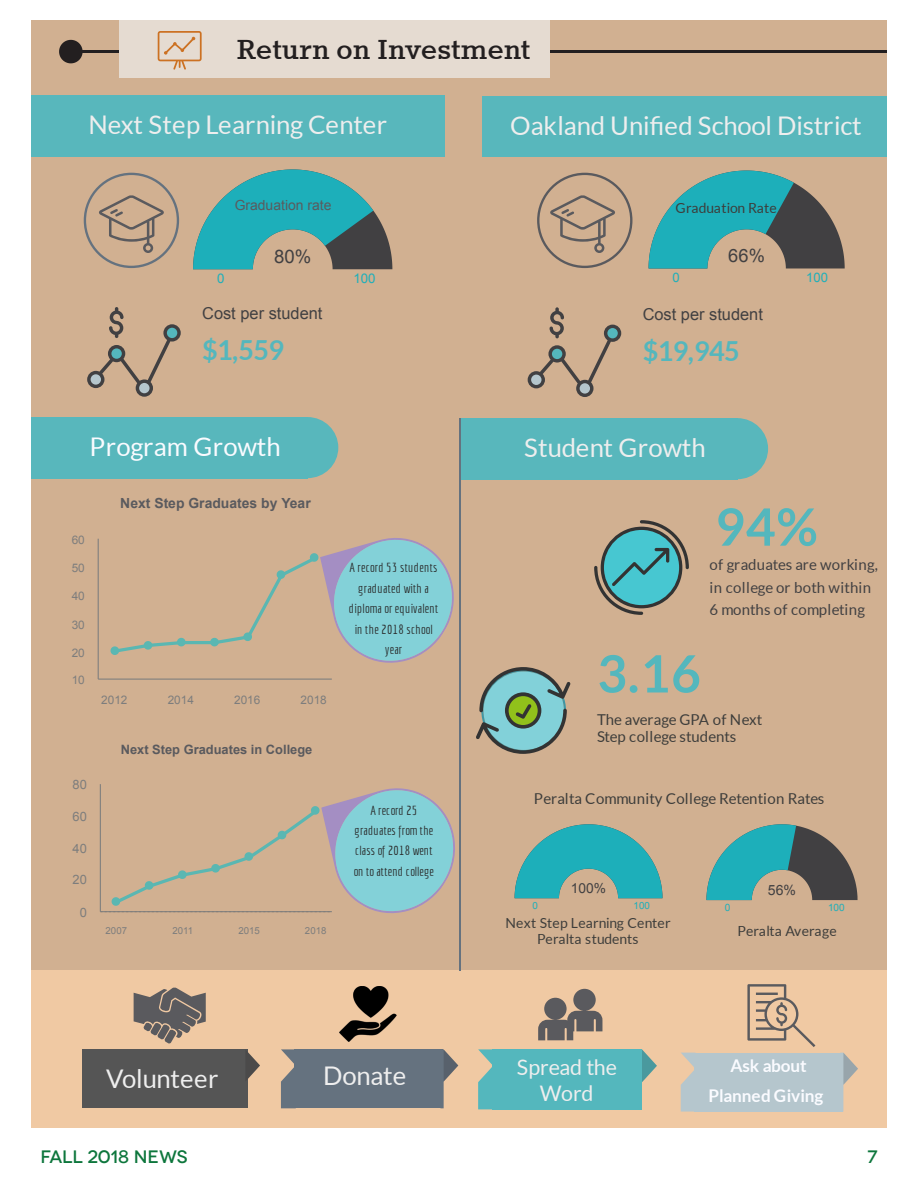
<style>
.page{position:relative;width:918px;height:1188px;background:#fff}
.page>*{position:absolute;margin:0;border:0;box-sizing:border-box;transform-origin:0 0}
.t1{font:700 51.45px "Lato";color:#54b7bd}
.t2{font:700 32.1px "Rokkitt";letter-spacing:.005em;color:#231f20}
.t3{font:700 27px "Lato";letter-spacing:-.025em;color:#54b7bd}
.t4{font:25.65px "Lato";letter-spacing:-.005em;color:#eee}
.t5{font:25.65px "Lato";color:#fafbff}
.t6{font:21.45px/25.7px "Lato";letter-spacing:-.005em;color:#eee;text-align:center}
.t7{font:18.6px "Arial";color:#414042}
.t8{font:18.3px "Arial";color:#414042}
.t9{font:500 18px "Novecentowide";color:#0d763c}
.t10{font:700 17.1px/30px "Lato";letter-spacing:-.005em;color:#fafbff;text-align:center}
.t11{font:16.35px "Arial";color:#414042}
.t12{font:15px/17.1px "Lato";letter-spacing:-.005em;color:#3d3d3b}
.t13{font:15px/22.5px "Lato";letter-spacing:.015em;color:#414042}
.t14{font:14.1px "Arial";color:#414042}
.t15{font:13.95px/16px "Lato";letter-spacing:.01em;color:#3d3d3b;text-align:center}
.t16{font:700 13.95px "Arial";color:#5a5a5e}
.t17{font:13.95px "Arial";color:#5a5a5e}
.t18{font:13.8px "Arial";color:#414042}
.t19{font:13.35px "Arial";color:#1dafba}
.t20{font:13.05px "Arial";color:#1dafba}
.t21{font:12.9px/20.4px "Economica";letter-spacing:.02em;color:#292929;text-align:center}
.t22{font:700 12.9px "Arial";color:#5a5a5e}
.t23{font:12.9px "Arial";color:#7d7d7d}
.t24{font:11.85px "Arial";color:#7d7d7d}
.t25{font:10.05px "Arial";color:#1dafba}
.t26{font:9.9px "Arial";color:#1dafba}
.t27{font:9.6px "Arial";color:#7d7d7d}
</style>
<div class="page">
<div style="left:31px;top:21px;width:856px;height:396px;background:#d1b091"></div>
<svg style="left:193px;top:169px;width:199px;height:100px"></svg>
<div style="left:31px;top:417px;width:856px;height:553px;background:#d1b091"></div>
<div style="left:461px;top:418px;width:276px;height:61px;background:#58b7bc"></div>
<svg style="left:737px;top:418px;width:31px;height:61px"></svg>
<div style="left:31px;top:970px;width:856px;height:158px;background:#f0c9a3"></div>
<div style="left:83px;top:1049px;width:165px;height:59px;background:#555"></div>
<svg style="left:246px;top:1051px;width:14px;height:29px"></svg>
<div style="left:31px;top:96px;width:414px;height:61px;background:#58b7bc"></div>
<svg style="left:460px;top:946px;width:1px;height:24px"></svg>
<hr style="left:460px;top:906px;width:1px;height:40px;background:#65727f">
<hr style="left:460px;top:747px;width:1px;height:40px;background:#65727f">
<hr style="left:460px;top:708px;width:1px;height:39px;background:#65727f">
<hr style="left:460px;top:668px;width:1px;height:40px;background:#65727f">
<hr style="left:460px;top:628px;width:1px;height:40px;background:#65727f">
<hr style="left:460px;top:588px;width:1px;height:40px;background:#65727f">
<hr style="left:460px;top:549px;width:1px;height:39px;background:#65727f">
<hr style="left:460px;top:509px;width:1px;height:40px;background:#65727f">
<hr style="left:460px;top:469px;width:1px;height:40px;background:#65727f">
<hr style="left:460px;top:430px;width:1px;height:39px;background:#65727f">
<svg style="left:460px;top:418px;width:1px;height:12px"></svg>
<div style="left:294px;top:1049px;width:149px;height:59px;background:#65727f"></div>
<svg style="left:281px;top:1049px;width:13px;height:59px"></svg>
<svg style="left:443px;top:1049px;width:15px;height:59px"></svg>
<div style="left:482px;top:97px;width:405px;height:60px;background:#58b7bc"></div>
<div style="left:492px;top:1049px;width:149px;height:60px;background:#54b7bd"></div>
<svg style="left:478px;top:1049px;width:14px;height:60px"></svg>
<svg style="left:641px;top:1049px;width:16px;height:60px"></svg>
<hr style="left:98px;top:679px;width:234px;height:1px;background:#7d7d7d">
<hr style="left:98px;top:539px;width:1px;height:140px;background:#7d7d7d">
<div style="left:694px;top:1053px;width:149px;height:58px;background:#b5c6cd"></div>
<svg style="left:681px;top:1053px;width:13px;height:58px"></svg>
<svg style="left:843px;top:1053px;width:15px;height:58px"></svg>
<svg style="left:59px;top:40px;width:24px;height:23px"></svg>
<hr style="left:82px;top:50px;width:42px;height:3px;background:#231f20">
<hr style="left:541px;top:50px;width:42px;height:3px;background:#231f20">
<hr style="left:583px;top:50px;width:42px;height:3px;background:#231f20">
<hr style="left:624px;top:50px;width:42px;height:3px;background:#231f20">
<hr style="left:666px;top:50px;width:42px;height:3px;background:#231f20">
<hr style="left:708px;top:50px;width:42px;height:3px;background:#231f20">
<hr style="left:750px;top:50px;width:41px;height:3px;background:#231f20">
<hr style="left:791px;top:50px;width:42px;height:3px;background:#231f20">
<hr style="left:833px;top:50px;width:42px;height:3px;background:#231f20">
<svg style="left:875px;top:50px;width:12px;height:3px"></svg>
<div style="left:119px;top:21px;width:431px;height:57px;background:#e5dbd1"></div>
<div style="left:31px;top:417px;width:276px;height:61px;background:#58b7bc"></div>
<hr style="left:305px;top:417px;width:3px;height:61px;background:#58b7bc">
<svg style="left:308px;top:417px;width:30px;height:61px"></svg>
<svg style="left:158px;top:31px;width:44px;height:39px"></svg>
<svg style="left:134px;top:987px;width:72px;height:57px"></svg>
<svg style="left:84px;top:173px;width:95px;height:95px"></svg>
<svg style="left:594px;top:520px;width:95px;height:95px"></svg>
<svg style="left:747px;top:984px;width:68px;height:63px"></svg>
<svg style="left:649px;top:171px;width:196px;height:97px"></svg>
<svg style="left:538px;top:989px;width:64px;height:51px"></svg>
<svg style="left:111px;top:531px;width:349px;height:139px"></svg>
<img style="left:340px;top:986px;width:57px;height:56px">
<svg style="left:528px;top:307px;width:93px;height:90px"></svg>
<svg style="left:100px;top:781px;width:361px;height:139px"></svg>
<svg style="left:87px;top:307px;width:94px;height:90px"></svg>
<svg style="left:476px;top:667px;width:94px;height:87px"></svg>
<svg style="left:537px;top:173px;width:95px;height:95px"></svg>
<svg style="left:515px;top:824px;width:147px;height:74px"></svg>
<svg style="left:706px;top:824px;width:151px;height:76px"></svg>
<p class="t2" style="left:237px;top:33px;width:295px">Return on Investment</p>
<p class="t4" style="left:89px;top:111px;width:300px">Next Step Learning Center</p>
<p class="t4" style="left:510px;top:112px;width:353px">Oakland Unified School District</p>
<p class="t17" style="left:235px;top:196px;width:98px">Graduation rate</p>
<p class="t7" style="left:274px;top:243px;width:39px">80%</p>
<p class="t19" style="left:217px;top:269px;width:9px">0</p>
<p class="t19" style="left:353px;top:269px;width:24px">100</p>
<p class="t11" style="left:202px;top:302px;width:122px">Cost per student</p>
<p class="t3" style="left:202px;top:335px;width:84px">$1,559</p>
<p class="t5" style="left:90px;top:432px;width:193px">Program Growth</p>
<p class="t24" style="left:72px;top:532px;width:15px">60</p>
<p class="t24" style="left:72px;top:560px;width:15px">50</p>
<p class="t24" style="left:72px;top:587px;width:15px">40</p>
<p class="t24" style="left:72px;top:616px;width:15px">30</p>
<p class="t24" style="left:72px;top:644px;width:15px">20</p>
<p class="t24" style="left:72px;top:672px;width:15px">10</p>
<p class="t16" style="left:120px;top:494px;width:192px">Next Step Graduates by Year</p>
<p class="t24" style="left:101px;top:691px;width:28px">2012</p>
<p class="t24" style="left:168px;top:691px;width:28px">2014</p>
<p class="t24" style="left:234px;top:691px;width:28px">2016</p>
<p class="t24" style="left:301px;top:691px;width:28px">2018</p>
<p class="t23" style="left:73px;top:776px;width:16px">80</p>
<p class="t23" style="left:73px;top:808px;width:16px">60</p>
<p class="t23" style="left:73px;top:840px;width:16px">40</p>
<p class="t23" style="left:73px;top:871px;width:16px">20</p>
<p class="t23" style="left:80px;top:903px;width:9px">0</p>
<p class="t22" style="left:121px;top:740px;width:193px">Next Step Graduates in College</p>
<p class="t27" style="left:106px;top:924px;width:23px">2007</p>
<p class="t27" style="left:172px;top:924px;width:22px">2011</p>
<p class="t27" style="left:239px;top:924px;width:23px">2015</p>
<p class="t27" style="left:305px;top:924px;width:23px">2018</p>
<p class="t21" style="left:349px;top:558px;width:91px">A record 53 students graduated with a diploma or equivalent in the 2018 school year</p>
<p class="t21" style="left:354px;top:800px;width:82px">A record 25 graduates from the class of 2018 went on toattend college</p>
<p class="t4" style="left:106px;top:1064px;width:114px">Volunteer</p>
<p class="t4" style="left:323px;top:1061px;width:85px">Donate</p>
<p class="t15" style="left:675px;top:200px;width:103px">Graduation Rate</p>
<p class="t8" style="left:728px;top:243px;width:38px">66%</p>
<p class="t20" style="left:672px;top:269px;width:9px">0</p>
<p class="t20" style="left:806px;top:269px;width:23px">100</p>
<p class="t11" style="left:643px;top:303px;width:122px">Cost per student</p>
<p class="t3" style="left:643px;top:335px;width:99px">$19,945</p>
<p class="t4" style="left:524px;top:433px;width:183px">Student Growth</p>
<p class="t1" style="left:715px;top:497px;width:104px">94%</p>
<p class="t13" style="left:710px;top:554px;width:170px">of graduates are working, in college or both within<br>6 months of completing</p>
<p class="t1" style="left:597px;top:644px;width:105px">3.16</p>
<p class="t12" style="left:597px;top:711px;width:167px">The average GPA of Next<br>Step college students</p>
<p class="t12" style="left:534px;top:790px;width:292px">Peralta Community College Retention Rates</p>
<p class="t18" style="left:571px;top:879px;width:37px">100%</p>
<p class="t26" style="left:533px;top:898px;width:7px">0</p>
<p class="t26" style="left:634px;top:898px;width:18px">100</p>
<p class="t14" style="left:768px;top:880px;width:30px">56%</p>
<p class="t25" style="left:725px;top:900px;width:7px">0</p>
<p class="t25" style="left:828px;top:900px;width:18px">100</p>
<p class="t15" style="left:505px;top:915px;width:167px">Next Step Learning Center<br>Peralta students</p>
<p class="t15" style="left:737px;top:923px;width:101px">Peralta Average</p>
<p class="t6" style="left:517px;top:1054px;width:102px">Spread the<br>Word</p>
<p class="t10" style="left:708px;top:1050px;width:116px">Ask about<br>Planned Giving</p>
<h3 class="t9" style="left:40px;top:1146px;width:149px">FALL 2018 NEWS</h3>
<h3 class="t9" style="left:867px;top:1146px;width:12px">7</h3>
</div>
